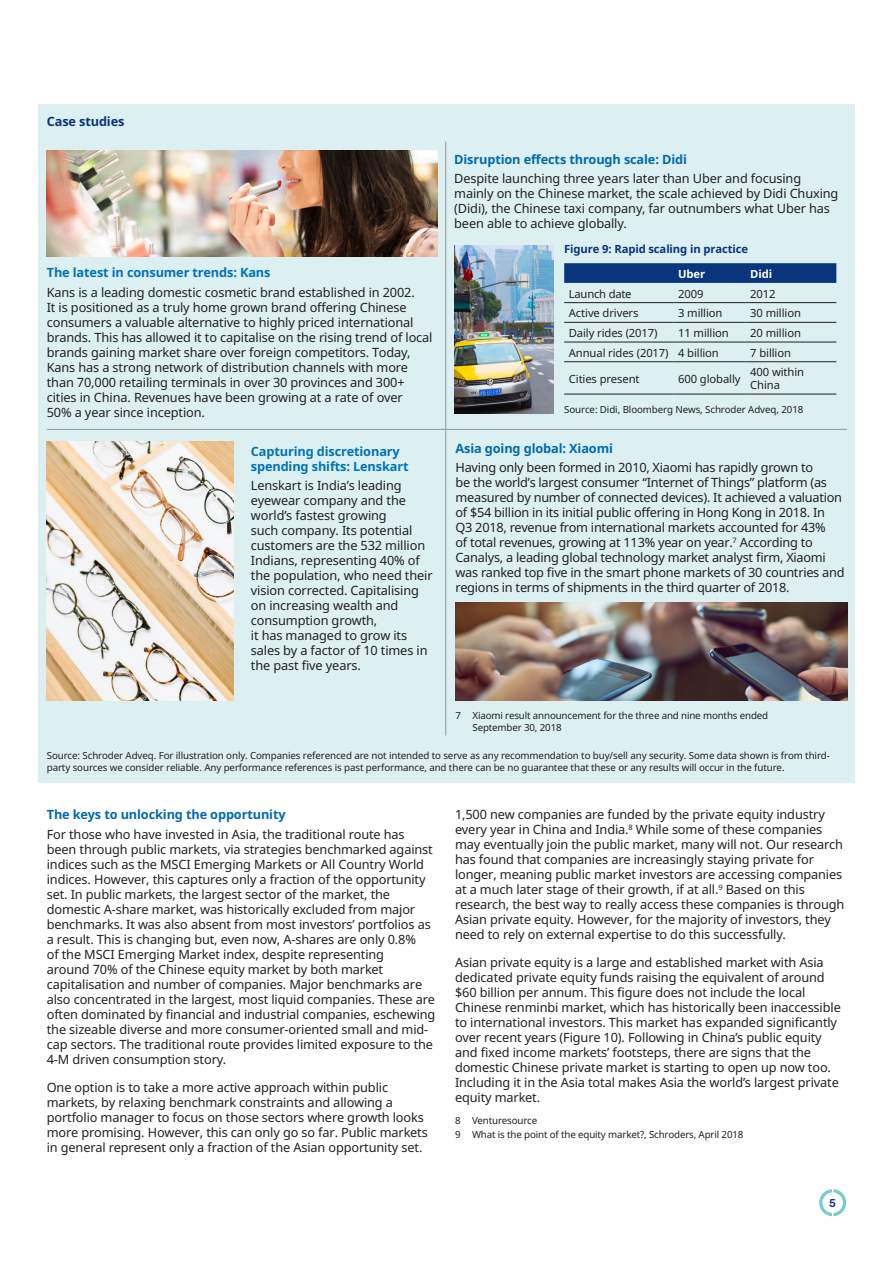
<style>
.page{position:relative;width:893px;height:1263px;background:#fff}
.page>*{position:absolute;margin:0;border:0;box-sizing:border-box;transform-origin:0 0}
._8_5_10_Body_Text_Bl{font:12.75px/15px "Noto Sans";letter-spacing:-.01em;color:#231f20}
._8_5_10_Sub_Head_Bod{font:700 12.75px "Noto Sans";letter-spacing:-.01em;color:#006ab1}
._8_5_10_Sub_Head_Bod-2{font:700 12.75px/15px "Noto Sans";letter-spacing:-.01em;color:#0072bc}
._8_5_10_Sub_Head_Bod-3{font:700 12.75px "Noto Sans";letter-spacing:-.01em;color:#08357c}
._7_5_9_Body_Text_Bla{font:11.25px/13.5px "Noto Sans";letter-spacing:-.01em;color:#231f20}
._8_5_10_Sub_Head_Bod-4{font:700 11.25px "Noto Sans";letter-spacing:-.01em;color:#08357c}
._7_5_9_Body_Text_Bla-2{font:700 11.25px "Noto Sans";letter-spacing:-.01em;color:#fff}
.t1{font:700 11.25px "Schroders Circular";color:#08357c}
._6_5_8_Source_Text{font:9.75px/12px "Noto Sans";letter-spacing:-.01em;color:#231f20}
._6_5_8_Footnote{font:9.75px/12px "Noto Sans";letter-spacing:-.015em;color:#231f20}
._6_5_8_Source_no_spa{font:9.75px "Noto Sans";letter-spacing:-.01em;color:#231f20}
</style>
<div class="page">
<div style="left:38px;top:104px;width:817px;height:678px;background:#dcf0f1"></div>
<img style="left:455px;top:603px;width:392px;height:98px">
<svg style="left:564px;top:263px;width:272px;height:20px"></svg>
<hr style="left:564px;top:302px;width:109px;height:1px;background:#231f20">
<hr style="left:673px;top:302px;width:73px;height:1px;background:#231f20">
<hr style="left:746px;top:302px;width:90px;height:1px;background:#231f20">
<hr style="left:564px;top:322px;width:109px;height:1px;background:#231f20">
<hr style="left:673px;top:322px;width:73px;height:1px;background:#231f20">
<hr style="left:746px;top:322px;width:90px;height:1px;background:#231f20">
<hr style="left:564px;top:342px;width:109px;height:1px;background:#231f20">
<hr style="left:673px;top:342px;width:73px;height:1px;background:#231f20">
<hr style="left:746px;top:342px;width:90px;height:1px;background:#231f20">
<hr style="left:564px;top:361px;width:109px;height:1px;background:#231f20">
<hr style="left:673px;top:361px;width:73px;height:1px;background:#231f20">
<hr style="left:746px;top:361px;width:90px;height:1px;background:#231f20">
<hr style="left:564px;top:394px;width:109px;height:1px;background:#231f20">
<hr style="left:673px;top:394px;width:73px;height:1px;background:#231f20">
<hr style="left:746px;top:394px;width:90px;height:1px;background:#231f20">
<img style="left:455px;top:245px;width:99px;height:168px">
<img style="left:47px;top:441px;width:187px;height:260px">
<hr style="left:445px;top:142px;width:1px;height:287px;background:#939598">
<hr style="left:47px;top:429px;width:399px;height:1px;background:#939598">
<hr style="left:446px;top:429px;width:401px;height:1px;background:#939598">
<hr style="left:445px;top:430px;width:1px;height:305px;background:#939598">
<img style="left:47px;top:150px;width:391px;height:106px">
<svg style="left:819px;top:1189px;width:27px;height:27px"></svg>
<p class="_8_5_10_Sub_Head_Bod-3" style="left:47px;top:113px;width:79px">Case studies</p>
<p class="_8_5_10_Sub_Head_Bod-2" style="left:47px;top:264px;width:225px">The latest in consumer trends: Kans</p>
<p class="_8_5_10_Body_Text_Bl" style="left:47px;top:284px;width:387px">Kans is a leading domestic cosmetic brand established in 2002.<br>It is positioned as a truly home grown brand offering Chinese consumers a valuable alternative to highly priced international brands. This has allowed it to capitalise on the rising trend of local brands gaining market share over foreign competitors. Today, Kans has a strong network of distribution channels with more than 70,000 retailing terminals in over 30 provinces and 300+ cities in China. Revenues have been growing at a rate of over<br>50% a year since inception.</p>
<p class="_8_5_10_Sub_Head_Bod-2" style="left:251px;top:443px;width:159px">Capturing discretionary spending shifts: Lenskart</p>
<p class="_8_5_10_Body_Text_Bl" style="left:251px;top:478px;width:183px">Lenskart is India’s leading eyewear company and the world’s fastest growing<br>such company. Its potential customers are the 532 million<br>Indians, representing 40% of the population, who need their vision corrected. Capitalising on increasing wealth and consumption growth,<br>it has managed to grow its sales by a factor of 10 times in the past five years.</p>
<p class="_8_5_10_Sub_Head_Bod" style="left:454px;top:150px;width:234px">Disruption effects through scale: Didi</p>
<p class="_8_5_10_Body_Text_Bl" style="left:454px;top:171px;width:386px">Despite launching three years later than Uber and focusing mainly on the Chinese market, the scale achieved by Didi Chuxing (Didi), the Chinese taxi company, far outnumbers what Uber has been able to achieve globally.</p>
<p class="_8_5_10_Sub_Head_Bod-4" style="left:564px;top:240px;width:185px">Figure 9: Rapid scaling in practice</p>
<p class="_7_5_9_Body_Text_Bla-2" style="left:678px;top:266px;width:29px">Uber</p>
<p class="_7_5_9_Body_Text_Bla-2" style="left:750px;top:266px;width:23px">Didi</p>
<p class="_7_5_9_Body_Text_Bla" style="left:569px;top:286px;width:64px">Launch date</p>
<p class="_7_5_9_Body_Text_Bla" style="left:678px;top:286px;width:27px">2009</p>
<p class="_7_5_9_Body_Text_Bla" style="left:750px;top:286px;width:27px">2012</p>
<p class="_7_5_9_Body_Text_Bla" style="left:569px;top:306px;width:71px">Active drivers</p>
<p class="_7_5_9_Body_Text_Bla" style="left:678px;top:306px;width:46px">3 million</p>
<p class="_7_5_9_Body_Text_Bla" style="left:750px;top:306px;width:52px">30 million</p>
<p class="_7_5_9_Body_Text_Bla" style="left:569px;top:326px;width:90px">Daily rides (2017)</p>
<p class="_7_5_9_Body_Text_Bla" style="left:678px;top:326px;width:52px">11 million</p>
<p class="_7_5_9_Body_Text_Bla" style="left:750px;top:326px;width:52px">20 million</p>
<p class="_7_5_9_Body_Text_Bla" style="left:569px;top:345px;width:101px">Annual rides (2017)</p>
<p class="_7_5_9_Body_Text_Bla" style="left:678px;top:345px;width:42px">4 billion</p>
<p class="_7_5_9_Body_Text_Bla" style="left:750px;top:345px;width:42px">7 billion</p>
<p class="_7_5_9_Body_Text_Bla" style="left:569px;top:371px;width:72px">Cities present</p>
<p class="_7_5_9_Body_Text_Bla" style="left:678px;top:371px;width:64px">600 globally</p>
<p class="_7_5_9_Body_Text_Bla" style="left:750px;top:365px;width:55px">400 within<br>China</p>
<p class="_6_5_8_Source_no_spa" style="left:564px;top:403px;width:241px">Source: Didi, Bloomberg News, Schroder Adveq, 2018</p>
<p class="_8_5_10_Sub_Head_Bod" style="left:455px;top:439px;width:159px">Asia going global: Xiaomi</p>
<p class="_8_5_10_Body_Text_Bl" style="left:455px;top:460px;width:391px">Having only been formed in 2010, Xiaomi has rapidly grown to<br>be the world’s largest consumer “Internet of Things” platform (as measured by number of connected devices). It achieved a valuation of $54 billion in its initial public offering in Hong Kong in 2018. In Q3 2018, revenue from international markets accounted for 43%<br>of total revenues, growing at 113% year on year.<sup>7</sup> According to Canalys, a leading global technology market analyst firm, Xiaomi was ranked top five in the smart phone markets of 30 countries and regions in terms of shipments in the third quarter of 2018.</p>
<p class="_6_5_8_Footnote" style="left:472px;top:710px;width:297px;text-indent:-17px">7 Xiaomi result announcement for the three and nine months ended<br>September 30, 2018</p>
<p class="_6_5_8_Source_Text" style="left:47px;top:749px;width:785px">Source: Schroder Adveq. For illustration only. Companies referenced are not intended to serve as any recommendation to buy/sell any security. Some data shown is from third&shy;party sources we consider reliable. Any performance references is past performance, and there can be no guarantee that these or any results will occur in the future.</p>
<p class="_8_5_10_Sub_Head_Bod" style="left:47px;top:806px;width:240px">The keys to unlocking the opportunity</p>
<p class="_8_5_10_Body_Text_Bl" style="left:47px;top:827px;width:390px">For those who have invested in Asia, the traditional route has been through public markets, via strategies benchmarked against indices such as the MSCI Emerging Markets or All Country World indices. However, this captures only a fraction of the opportunity set. In public markets, the largest sector of the market, the domestic A-share market, was historically excluded from major benchmarks. It was also absent from most investors’ portfolios as a result. This is changing but, even now, A-shares are only 0.8%<br>of the MSCI Emerging Market index, despite representing<br>around 70% of the Chinese equity market by both market capitalisation and number of companies. Major benchmarks are also concentrated in the largest, most liquid companies. These are often dominated by financial and industrial companies, eschewing the sizeable diverse and more consumer-oriented small and mid&shy;cap sectors. The traditional route provides limited exposure to the 4-M driven consumption story.</p>
<p class="_8_5_10_Body_Text_Bl" style="left:47px;top:1079px;width:383px">One option is to take a more active approach within public markets, by relaxing benchmark constraints and allowing a portfolio manager to focus on those sectors where growth looks more promising. However, this can only go so far. Public markets in general represent only a fraction of the Asian opportunity set.</p>
<p class="_8_5_10_Body_Text_Bl" style="left:455px;top:807px;width:391px">1,500 new companies are funded by the private equity industry every year in China and India.<sup>8</sup> While some of these companies may eventually join the public market, many will not. Our research has found that companies are increasingly staying private for longer, meaning public market investors are accessing companies at a much later stage of their growth, if at all.<sup>9</sup> Based on this research, the best way to really access these companies is through Asian private equity. However, for the majority of investors, they need to rely on external expertise to do this successfully.</p>
<p class="_8_5_10_Body_Text_Bl" style="left:455px;top:955px;width:387px">Asian private equity is a large and established market with Asia dedicated private equity funds raising the equivalent of around $60 billion per annum. This figure does not include the local Chinese renminbi market, which has historically been inaccessible to international investors. This market has expanded significantly over recent years (Figure 10). Following in China’s public equity and fixed income markets’ footsteps, there are signs that the domestic Chinese private market is starting to open up now too.<br>Including it in the Asia total makes Asia the world’s largest private equity market.</p>
<p class="_6_5_8_Footnote" style="left:455px;top:1114px;width:84px">8 Venturesource</p>
<p class="_6_5_8_Footnote" style="left:455px;top:1128px;width:290px">9 What is the point of the equity market?, Schroders, April 2018</p>
<p class="t1" style="left:829px;top:1195px;width:8px">5</p>
</div>
